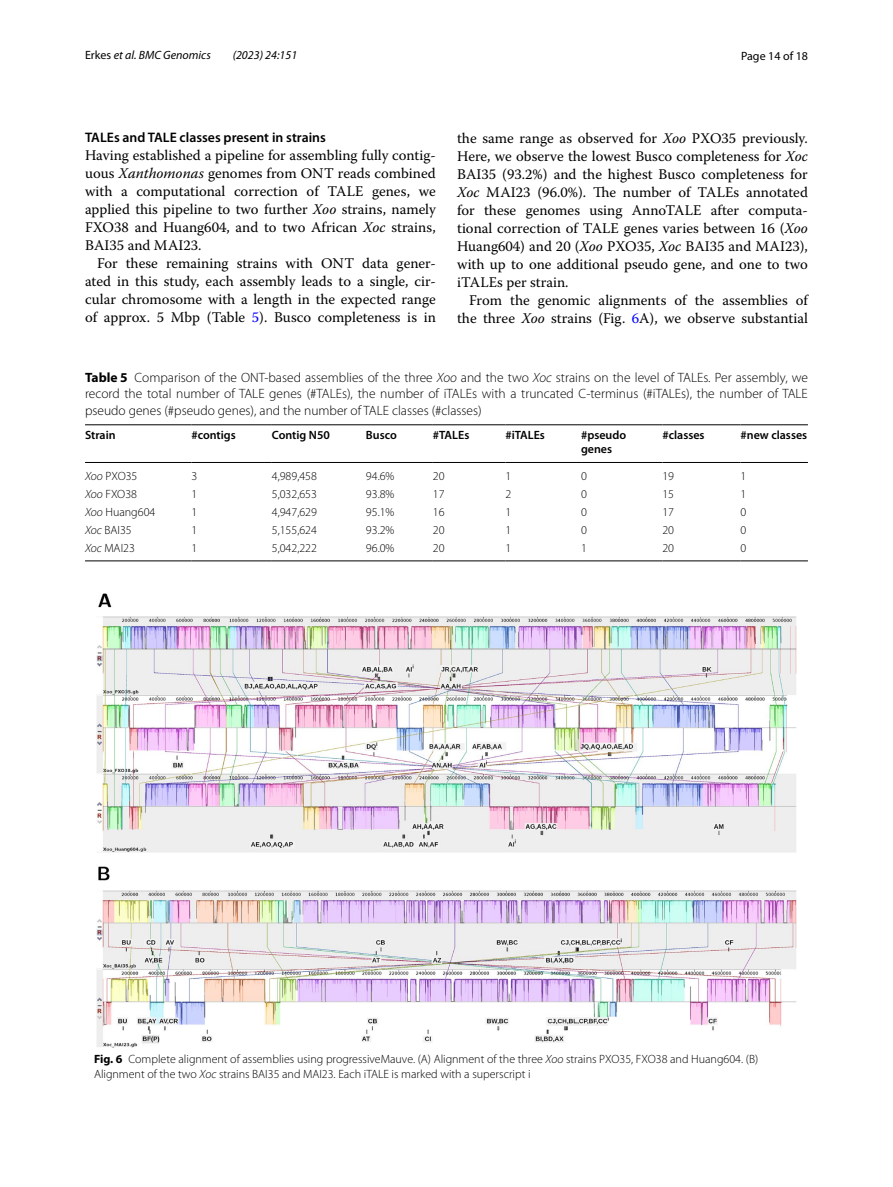
<style>
.page{position:relative;width:893px;height:1187px;background:#fff}
.page>*{position:absolute;margin:0;border:0;box-sizing:border-box;transform-origin:0 0}
.t1{font:14.7px/18px "Warnock Pro";color:#000;text-align:justify}
.t2{font:600 13.8px "Myriad Pro";color:#000}
.t3{font:300 13.5px/16.5px "Myriad Pro";color:#000;text-align:justify}
.t4{font:300 12px/15px "Myriad Pro";color:#000}
.t5{font:600 12px/13.5px "Myriad Pro";color:#000}
.t6{font:italic 12px "Myriad Pro";color:#000}
.t7{font:12px "Myriad Pro";color:#000}
.s1{font-style:normal}
.s2{font-style:italic}
.s3{color:#00f}
.s4{font-family:"Warnock Pro Regular 6"}
.s5{font-family:"Warnock Pro Regular 7"}
.s6{font-weight:700}
</style>
<div class="page">
<hr style="left:85px;top:424px;width:106px;height:1px;background:#000">
<hr style="left:85px;top:462px;width:106px;height:1px;background:#000">
<hr style="left:191px;top:424px;width:81px;height:1px;background:#000">
<hr style="left:191px;top:462px;width:81px;height:1px;background:#000">
<hr style="left:272px;top:424px;width:94px;height:1px;background:#000">
<hr style="left:272px;top:462px;width:94px;height:1px;background:#000">
<hr style="left:366px;top:424px;width:67px;height:1px;background:#000">
<hr style="left:366px;top:462px;width:67px;height:1px;background:#000">
<hr style="left:433px;top:424px;width:72px;height:1px;background:#000">
<hr style="left:433px;top:462px;width:72px;height:1px;background:#000">
<hr style="left:505px;top:424px;width:76px;height:1px;background:#000">
<hr style="left:505px;top:462px;width:76px;height:1px;background:#000">
<hr style="left:581px;top:424px;width:81px;height:1px;background:#000">
<hr style="left:581px;top:462px;width:81px;height:1px;background:#000">
<hr style="left:662px;top:424px;width:79px;height:1px;background:#000">
<hr style="left:662px;top:462px;width:79px;height:1px;background:#000">
<hr style="left:741px;top:424px;width:67px;height:1px;background:#000">
<hr style="left:741px;top:462px;width:67px;height:1px;background:#000">
<hr style="left:85px;top:560px;width:106px;height:1px;background:#000">
<hr style="left:191px;top:560px;width:81px;height:1px;background:#000">
<hr style="left:272px;top:560px;width:94px;height:1px;background:#000">
<hr style="left:366px;top:560px;width:67px;height:1px;background:#000">
<hr style="left:433px;top:560px;width:72px;height:1px;background:#000">
<hr style="left:505px;top:560px;width:76px;height:1px;background:#000">
<hr style="left:581px;top:560px;width:81px;height:1px;background:#000">
<hr style="left:662px;top:560px;width:79px;height:1px;background:#000">
<hr style="left:741px;top:560px;width:67px;height:1px;background:#000">
<img style="left:96px;top:593px;width:701px;height:454px">
<p class="t6" style="left:85px;top:48px;width:127px"><span class="s1">Erkes</span> et al. BMC Genomics</p>
<p class="t6" style="left:233px;top:48px;width:66px">(2023) 24:151</p>
<p class="t7" style="left:741px;top:48px;width:68px">Page 14 of 18</p>
<p class="t2" style="left:85px;top:129px;width:242px">TALEs and TALE classes present in strains</p>
<p class="t1" style="left:85px;top:146px;width:352px">Having established a pipeline for assembling fully contig&shy;uous <span class="s2">Xanthomonas</span> genomes from ONT reads combined with a computational correction of TALE genes, we applied this pipeline to two further <span class="s2">Xoo</span> strains, namely FXO38 and Huang604, and to two African <span class="s2">Xoc</span> strains, BAI35 and MAI23.</p>
<p class="t1" style="left:85px;top:254px;width:352px;text-indent:12px">For these remaining strains with ONT data gener&shy;ated in this study, each assembly leads to a single, cir&shy;cular chromosome with a length in the expected range of approx. 5 Mbp (Table <span class="s3">5</span>). Busco completeness is in</p>
<p class="t1" style="left:457px;top:128px;width:352px">the same range as observed for <span class="s2">Xoo</span> PXO35 previously.<br>Here, we observe the lowest Busco completeness for <span class="s2">Xoc </span>BAI35 (<span class="s4">93.2%</span>) and the highest Busco completeness for <span class="s2">Xoc</span> MAI23 (<span class="s5">96.0%</span>). The number of TALEs annotated for these genomes using AnnoTALE after computa&shy;tional correction of TALE genes varies between 16 (<span class="s2">Xoo </span>Huang604) and 20 (<span class="s2">Xoo</span> PXO35, <span class="s2">Xoc</span> BAI35 and MAI23), with up to one additional pseudo gene, and one to two iTALEs per strain.</p>
<p class="t1" style="left:457px;top:290px;width:352px;text-align:right">From the genomic alignments of the assemblies of the three <span class="s2">Xoo</span> strains (Fig. <span class="s3">6</span>A), we observe substantial</p>
<p class="t3" style="left:85px;top:369px;width:724px"><span class="s6">Table 5</span> Comparison of the ONT-based assemblies of the three <span class="s2">Xoo</span> and the two <span class="s2">Xoc</span> strains on the level of TALEs. Per assembly, we record the total number of TALE genes (#TALEs), the number of iTALEs with a truncated C-terminus (#iTALEs), the number of TALE pseudo genes (#pseudo genes), and the number of TALE classes (#classes)</p>
<p class="t5" style="left:85px;top:428px;width:32px">Strain</p>
<p class="t5" style="left:191px;top:428px;width:46px">#contigs</p>
<p class="t5" style="left:272px;top:428px;width:60px">Contig N50</p>
<p class="t5" style="left:366px;top:428px;width:32px">Busco</p>
<p class="t5" style="left:433px;top:428px;width:38px">#TALEs</p>
<p class="t5" style="left:505px;top:428px;width:41px">#iTALEs</p>
<p class="t5" style="left:581px;top:428px;width:47px">#pseudo genes</p>
<p class="t5" style="left:662px;top:428px;width:44px">#classes</p>
<p class="t5" style="left:741px;top:428px;width:68px">#new classes</p>
<p class="t4" style="left:85px;top:468px;width:54px"><span class="s2">Xoo</span> PXO35</p>
<p class="t4" style="left:191px;top:468px;width:7px">3</p>
<p class="t4" style="left:272px;top:468px;width:47px">4,989,458</p>
<p class="t4" style="left:366px;top:468px;width:30px">94.6%</p>
<p class="t4" style="left:433px;top:468px;width:13px">20</p>
<p class="t4" style="left:505px;top:468px;width:7px">1</p>
<p class="t4" style="left:581px;top:468px;width:7px">0</p>
<p class="t4" style="left:662px;top:468px;width:13px">19</p>
<p class="t4" style="left:741px;top:468px;width:7px">1</p>
<p class="t4" style="left:85px;top:486px;width:54px"><span class="s2">Xoo</span> FXO38</p>
<p class="t4" style="left:191px;top:486px;width:7px">1</p>
<p class="t4" style="left:272px;top:486px;width:47px">5,032,653</p>
<p class="t4" style="left:366px;top:486px;width:30px">93.8%</p>
<p class="t4" style="left:433px;top:486px;width:13px">17</p>
<p class="t4" style="left:505px;top:486px;width:7px">2</p>
<p class="t4" style="left:581px;top:486px;width:7px">0</p>
<p class="t4" style="left:662px;top:486px;width:13px">15</p>
<p class="t4" style="left:741px;top:486px;width:7px">1</p>
<p class="t4" style="left:85px;top:504px;width:72px"><span class="s2">Xoo</span> Huang604</p>
<p class="t4" style="left:191px;top:504px;width:7px">1</p>
<p class="t4" style="left:272px;top:504px;width:47px">4,947,629</p>
<p class="t4" style="left:366px;top:504px;width:30px">95.1%</p>
<p class="t4" style="left:433px;top:504px;width:13px">16</p>
<p class="t4" style="left:505px;top:504px;width:7px">1</p>
<p class="t4" style="left:581px;top:504px;width:7px">0</p>
<p class="t4" style="left:662px;top:504px;width:13px">17</p>
<p class="t4" style="left:741px;top:504px;width:7px">0</p>
<p class="t4" style="left:85px;top:522px;width:48px"><span class="s2">Xoc</span> BAI35</p>
<p class="t4" style="left:191px;top:522px;width:7px">1</p>
<p class="t4" style="left:272px;top:522px;width:47px">5,155,624</p>
<p class="t4" style="left:366px;top:522px;width:30px">93.2%</p>
<p class="t4" style="left:433px;top:522px;width:13px">20</p>
<p class="t4" style="left:505px;top:522px;width:7px">1</p>
<p class="t4" style="left:581px;top:522px;width:7px">0</p>
<p class="t4" style="left:662px;top:522px;width:13px">20</p>
<p class="t4" style="left:741px;top:522px;width:7px">0</p>
<p class="t4" style="left:85px;top:541px;width:51px"><span class="s2">Xoc</span> MAI23</p>
<p class="t4" style="left:191px;top:541px;width:7px">1</p>
<p class="t4" style="left:272px;top:541px;width:47px">5,042,222</p>
<p class="t4" style="left:366px;top:541px;width:30px">96.0%</p>
<p class="t4" style="left:433px;top:541px;width:13px">20</p>
<p class="t4" style="left:505px;top:541px;width:7px">1</p>
<p class="t4" style="left:581px;top:541px;width:7px">1</p>
<p class="t4" style="left:662px;top:541px;width:13px">20</p>
<p class="t4" style="left:741px;top:541px;width:7px">0</p>
<p class="t4" style="left:94px;top:1051px;width:666px"><span class="s6">Fig. 6</span> Complete alignment of assemblies using progressiveMauve. (A) Alignment of the three <span class="s2">Xoo</span> strains PXO35, FXO38 and Huang604. (B)<br>Alignment of the two <span class="s2">Xoc</span> strains BAI35 and MAI23. Each iTALE is marked with a superscript i</p>
</div>
